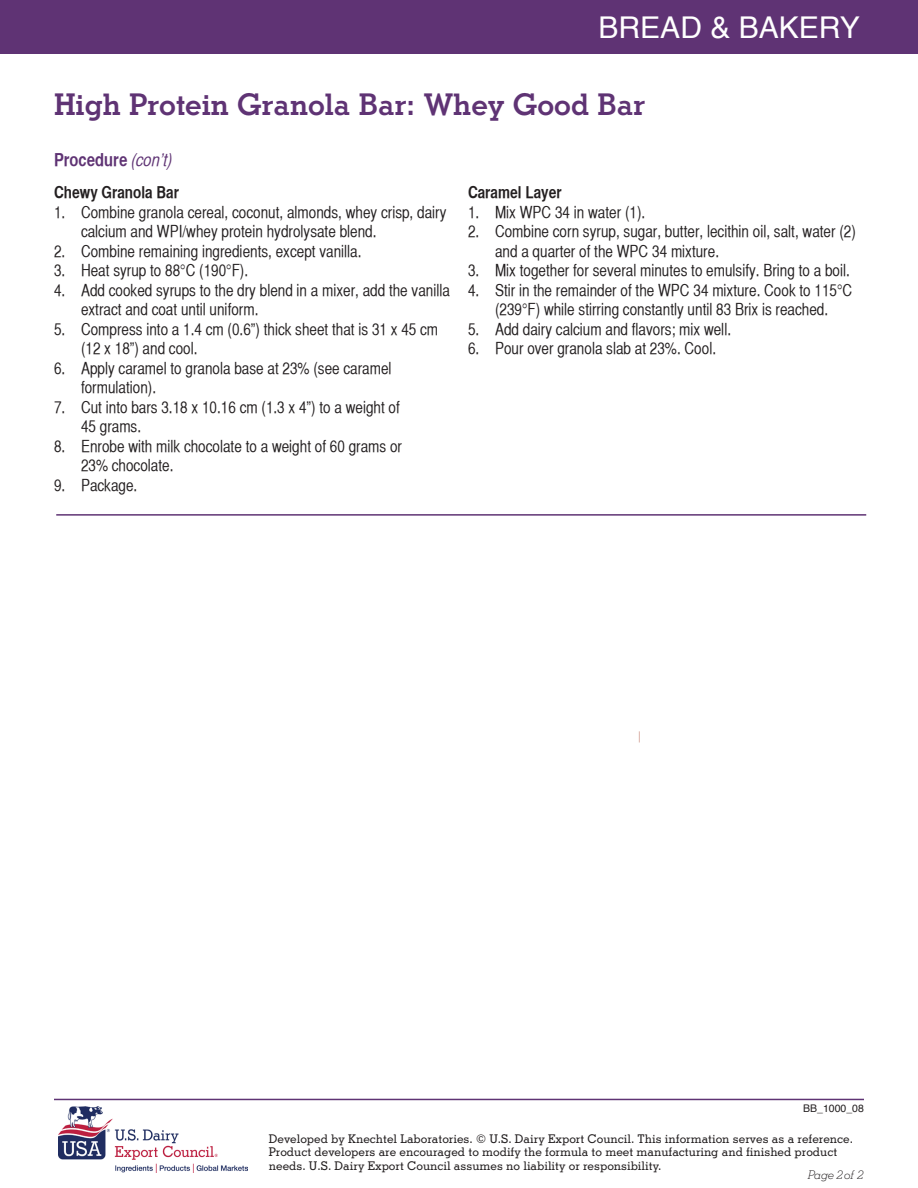
<style>
.page{position:relative;width:918px;height:1188px;background:#fff}
.page>*{position:absolute;margin:0;border:0;box-sizing:border-box;transform-origin:0 0}
.t1{font:700 30px "Stymie BT";color:#5f3374}
.t2{font:30px "Helvetica";color:#fff}
.t3{font:18px "Helvetica CY Bold";color:#5f3374}
.t4{font:16.5px/19.5px "Helvetica CY Plain";color:#231f20}
.t5{font:16.5px "Helvetica CY Bold";color:#231f20}
.t6{font:500 12px/13.5px "Stymie BT";color:#231f20}
.t7{font:italic 300 12px "Stymie BT";color:#231f20}
.t8{font:10.5px "Helvetica";color:#231f20}
.s1{font-family:"Helvetica CY Oblique"}
</style>
<div class="page">
<div style="left:0;top:0;width:918px;height:54px;background:#5f3374"></div>
<hr style="left:56px;top:514px;width:810px;height:2px;background:#5f3374">
<hr style="left:54px;top:1099px;width:810px;height:1px;background:#5f3374">
<img style="left:58px;top:1106px;width:190px;height:66px">
<p class="t2" style="left:599px;top:5px;width:263px">BREAD &amp; BAKERY</p>
<p class="t1" style="left:54px;top:87px;width:593px">High Protein Granola Bar: Whey Good Bar</p>
<p class="t3" style="left:54px;top:149px;width:120px">Procedure <span class="s1">(con’t)</span></p>
<p class="t5" style="left:54px;top:183px;width:127px">Chewy Granola Bar</p>
<p class="t4" style="left:81px;top:202px;width:367px;text-indent:-27px">1. Combine granola cereal, coconut, almonds, whey crisp, dairy calcium and WPI/whey protein hydrolysate blend.</p>
<p class="t4" style="left:54px;top:241px;width:309px">2. Combine remaining ingredients, except vanilla.</p>
<p class="t4" style="left:54px;top:261px;width:196px">3. Heat syrup to 88°C (190°F).</p>
<p class="t4" style="left:81px;top:280px;width:370px;text-indent:-27px">4. Add cooked syrups to the dry blend in a mixer, add the vanilla extract and coat until uniform.</p>
<p class="t4" style="left:81px;top:319px;width:359px;text-indent:-27px">5. Compress into a 1.4 cm (0.6”) thick sheet that is 31 x 45 cm (12 x 18”) and cool.</p>
<p class="t4" style="left:81px;top:358px;width:312px;text-indent:-27px">6. Apply caramel to granola base at 23% (see caramel formulation).</p>
<p class="t4" style="left:81px;top:397px;width:320px;text-indent:-27px">7. Cut into bars 3.18 x 10.16 cm (1.3 x 4”) to a weight of<br>45 grams.</p>
<p class="t4" style="left:81px;top:436px;width:323px;text-indent:-27px">8. Enrobe with milk chocolate to a weight of 60 grams or<br>23% chocolate.</p>
<p class="t4" style="left:54px;top:475px;width:85px">9. Package.</p>
<p class="t5" style="left:468px;top:183px;width:95px">Caramel Layer</p>
<p class="t4" style="left:468px;top:202px;width:179px">1. Mix WPC 34 in water (1).</p>
<p class="t4" style="left:495px;top:222px;width:362px;text-indent:-27px">2. Combine corn syrup, sugar, butter, lecithin oil, salt, water (2) and a quarter of the WPC 34 mixture.</p>
<p class="t4" style="left:468px;top:261px;width:383px">3. Mix together for several minutes to emulsify. Bring to a boil.</p>
<p class="t4" style="left:468px;top:280px;width:386px;text-align:center">4. Stir in the remainder of the WPC 34 mixture. Cook to 115°C (239°F) while stirring constantly until 83 Brix is reached.</p>
<p class="t4" style="left:468px;top:319px;width:265px">5. Add dairy calcium and flavors; mix well.</p>
<p class="t4" style="left:468px;top:339px;width:250px">6. Pour over granola slab at 23%. Cool.</p>
<p class="t8" style="left:803px;top:1100px;width:62px">BB_1000_08</p>
<p class="t6" style="left:269px;top:1132px;width:586px">Developed by Knechtel Laboratories. © U.S. Dairy Export Council. This information serves as a reference.<br>Product developers are encouraged to modify the formula to meet manufacturing and finished product needs. U.S. Dairy Export Council assumes no liability or responsibility.</p>
<p class="t7" style="left:808px;top:1168px;width:57px">Page 2 of 2</p>
</div>
